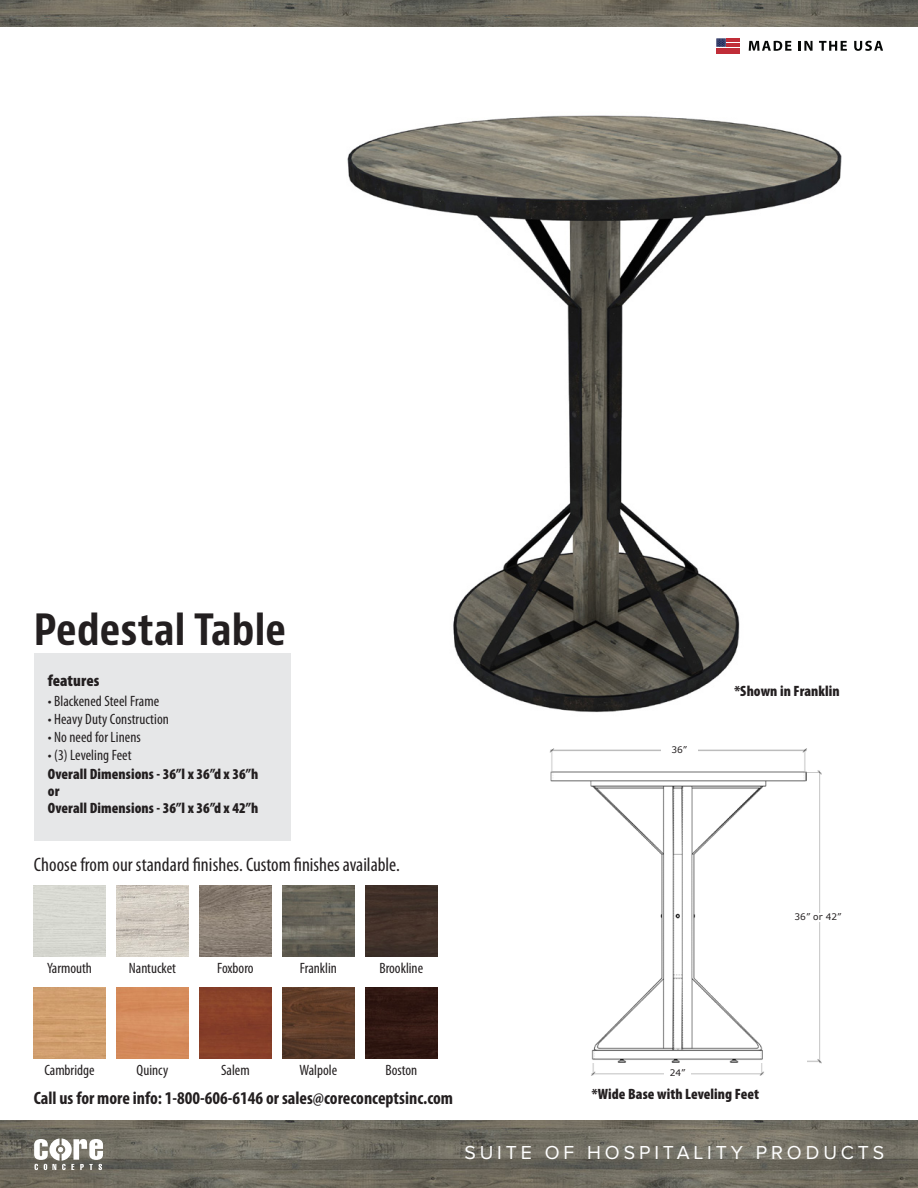
<style>
.page{position:relative;width:918px;height:1188px;background:#fff}
.page>*{position:absolute;margin:0;border:0;box-sizing:border-box;transform-origin:0 0}
.t1{font:700 condensed 42px "Bernino Sans";letter-spacing:.005em;color:#231f20}
.t2{font:condensed 19.5px "Myriad Pro";color:#231f20}
.t3{font:19.5px "Proxima Nova";letter-spacing:.2em;color:#fff}
.t4{font:700 condensed 18px "Myriad Pro";color:#231f20}
.t5{font:900 condensed 16.5px "Myriad Pro";letter-spacing:.005em;color:#231f20}
.t6{font:condensed 15px "Myriad Pro";color:#231f20}
.t7{font:900 condensed 15px "Myriad Pro";letter-spacing:.005em;color:#231f20}
.t8{font:9px "Verdana";color:#231f20}
</style>
<div class="page">
<img style="left:0;top:1120px;width:918px;height:68px">
<img style="left:0;top:0;width:918px;height:27px">
<svg style="left:749px;top:41px;width:42px;height:10px"></svg>
<svg style="left:799px;top:41px;width:14px;height:10px"></svg>
<svg style="left:819px;top:41px;width:28px;height:10px"></svg>
<svg style="left:854px;top:41px;width:29px;height:10px"></svg>
<svg style="left:716px;top:38px;width:23px;height:16px"></svg>
<svg style="left:34px;top:1138px;width:69px;height:32px"></svg>
<img style="left:347px;top:115px;width:495px;height:598px">
<img style="left:117px;top:885px;width:71px;height:72px">
<img style="left:366px;top:885px;width:71px;height:72px">
<img style="left:366px;top:987px;width:71px;height:72px">
<img style="left:34px;top:987px;width:71px;height:72px">
<img style="left:117px;top:987px;width:71px;height:72px">
<img style="left:283px;top:885px;width:71px;height:72px">
<img style="left:283px;top:987px;width:71px;height:72px">
<img style="left:200px;top:885px;width:71px;height:72px">
<div style="left:200px;top:987px;width:71px;height:72px;background:#884029"></div>
<div style="left:34px;top:654px;width:257px;height:187px;background:#e6e7e8"></div>
<img style="left:549px;top:748px;width:273px;height:328px">
<div style="left:664px;top:1069px;width:27px;height:11px;background:#fff"></div>
<img style="left:551px;top:772px;width:256px;height:290px">
<div style="left:661px;top:746px;width:37px;height:12px;background:#fff"></div>
<div style="left:788px;top:914px;width:60px;height:8px;background:#fff"></div>
<p class="t1" style="left:34px;top:604px;width:254px">Pedestal Table</p>
<p class="t5" style="left:48px;top:671px;width:53px">features</p>
<p class="t6" style="left:48px;top:693px;width:113px">• Blackened Steel Frame</p>
<p class="t6" style="left:48px;top:711px;width:123px">• Heavy Duty Construction</p>
<p class="t6" style="left:48px;top:729px;width:95px">• No need for Linens</p>
<p class="t6" style="left:48px;top:747px;width:85px">• (3) Leveling Feet</p>
<p class="t7" style="left:48px;top:765px;width:212px">Overall Dimensions - 36”l x 36”d x 36”h</p>
<p class="t7" style="left:48px;top:783px;width:13px">or</p>
<p class="t7" style="left:48px;top:800px;width:212px">Overall Dimensions - 36”l x 36”d x 42”h</p>
<p class="t2" style="left:34px;top:854px;width:368px">Choose from our standard finishes. Custom finishes available.</p>
<p class="t6" style="left:47px;top:960px;width:46px">Yarmouth</p>
<p class="t6" style="left:129px;top:960px;width:49px">Nantucket</p>
<p class="t6" style="left:217px;top:960px;width:38px">Foxboro</p>
<p class="t6" style="left:300px;top:960px;width:39px">Franklin</p>
<p class="t6" style="left:379px;top:960px;width:45px">Brookline</p>
<p class="t8" style="left:671px;top:744px;width:17px">36”</p>
<p class="t7" style="left:734px;top:682px;width:107px">*Shown in Franklin</p>
<p class="t8" style="left:795px;top:911px;width:48px">36” or 42”</p>
<p class="t6" style="left:44px;top:1062px;width:52px">Cambridge</p>
<p class="t6" style="left:137px;top:1062px;width:33px">Quincy</p>
<p class="t6" style="left:221px;top:1062px;width:30px">Salem</p>
<p class="t6" style="left:300px;top:1062px;width:39px">Walpole</p>
<p class="t6" style="left:385px;top:1062px;width:33px">Boston</p>
<p class="t4" style="left:34px;top:1088px;width:421px">Call us for more info: 1-800-606-6146 or sales@coreconceptsinc.com</p>
<p class="t8" style="left:670px;top:1066px;width:17px">24”</p>
<p class="t7" style="left:592px;top:1086px;width:169px">*Wide Base with Leveling Feet</p>
<h2 class="t3" style="left:464px;top:1142px;width:421px">SUITE OF HOSPITALITY PRODUCTS</h2>
</div>
